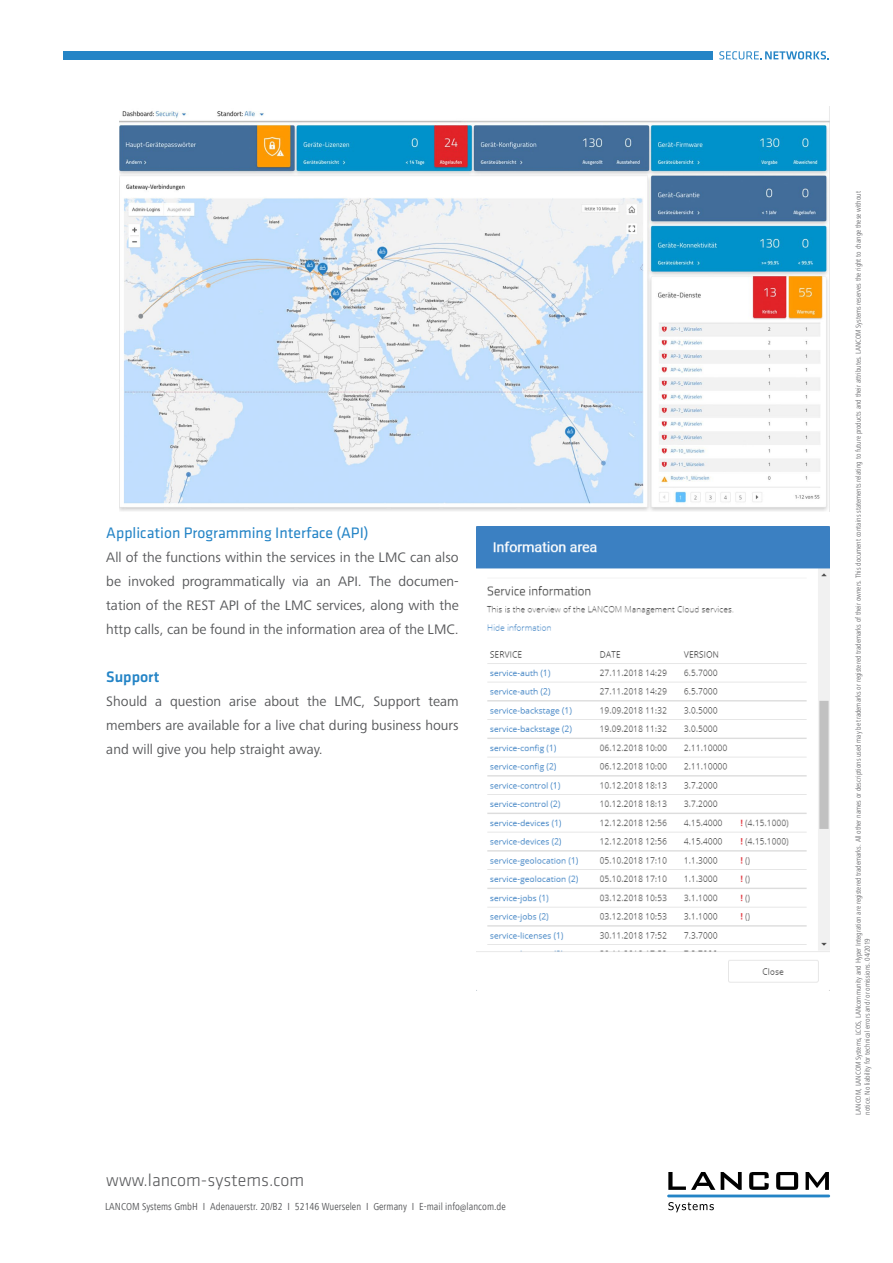
<style>
.page{position:relative;width:893px;height:1263px;background:#fff}
.page>*{position:absolute;margin:0;border:0;box-sizing:border-box;transform-origin:0 0}
.t1{font:300 18px "Klavika Basic";color:#58595b}
.t2{font:15.75px "Klavika Basic";color:#2484c6}
.t3{font:500 15.75px "Klavika Basic";color:#2484c6}
.t4{font:14.25px/24px "Frutiger Next Pro";color:#58595b;text-align:justify}
.t5{font:condensed 10.5px "Frutiger Next LT";color:#58595b}
.t6{font:condensed 7.5px/9px "Frutiger Next LT";color:#6d6e71}
</style>
<div class="page">
<svg style="left:668px;top:1172px;width:47px;height:18px"></svg>
<svg style="left:721px;top:1172px;width:21px;height:18px"></svg>
<svg style="left:749px;top:1172px;width:20px;height:18px"></svg>
<svg style="left:776px;top:1172px;width:22px;height:18px"></svg>
<svg style="left:806px;top:1172px;width:23px;height:18px"></svg>
<svg style="left:668px;top:1202px;width:46px;height:10px"></svg>
<hr style="left:667px;top:1194px;width:163px;height:3px;background:#2484c6">
<div style="left:64px;top:51px;width:649px;height:9px;background:#2484c6"></div>
<svg style="left:719px;top:51px;width:110px;height:9px"></svg>
<img style="left:119px;top:111px;width:710px;height:400px">
<img style="left:476px;top:527px;width:353px;height:456px">
<h2 class="t2" style="left:106px;top:523px;width:264px">Application Programming Interface (API)</h2>
<h3 class="t4" style="left:106px;top:546px;width:354px">All of the functions within the services in the LMC can also be invoked programmatically via an API. The documen&shy;tation of the REST API of the LMC services, along with the http calls, can be found in the information area of the LMC.</h3>
<h2 class="t3" style="left:106px;top:666px;width:55px">Support</h2>
<h3 class="t4" style="left:106px;top:690px;width:354px">Should a question arise about the LMC, Support team members are available for a live chat during business hours and will give you help straight away.</h3>
<h1 class="t1" style="left:106px;top:1169px;width:199px">www.lancom-systems.com</h1>
<h3 class="t5" style="left:105px;top:1201px;width:402px">LANCOM Systems GmbH I Adenauerstr. 20/B2 I 52146 Wuerselen I Germany I E-mail info@lancom.de</h3>
<p class="t6" style="left:854px;top:1114px;width:925px;rotate:-90deg">LANCOM, LANCOM Systems, LCOS, LANcommunity and Hyper Integration are registered trademarks. All other names or descriptions used may be trademarks or registered trademarks of their owners. This document contains statements relating to future products and their attributes. LANCOM Systems reserves the right to change these without notice. No liability for technical errors and / or omissions. 04/2019</p>
</div>
